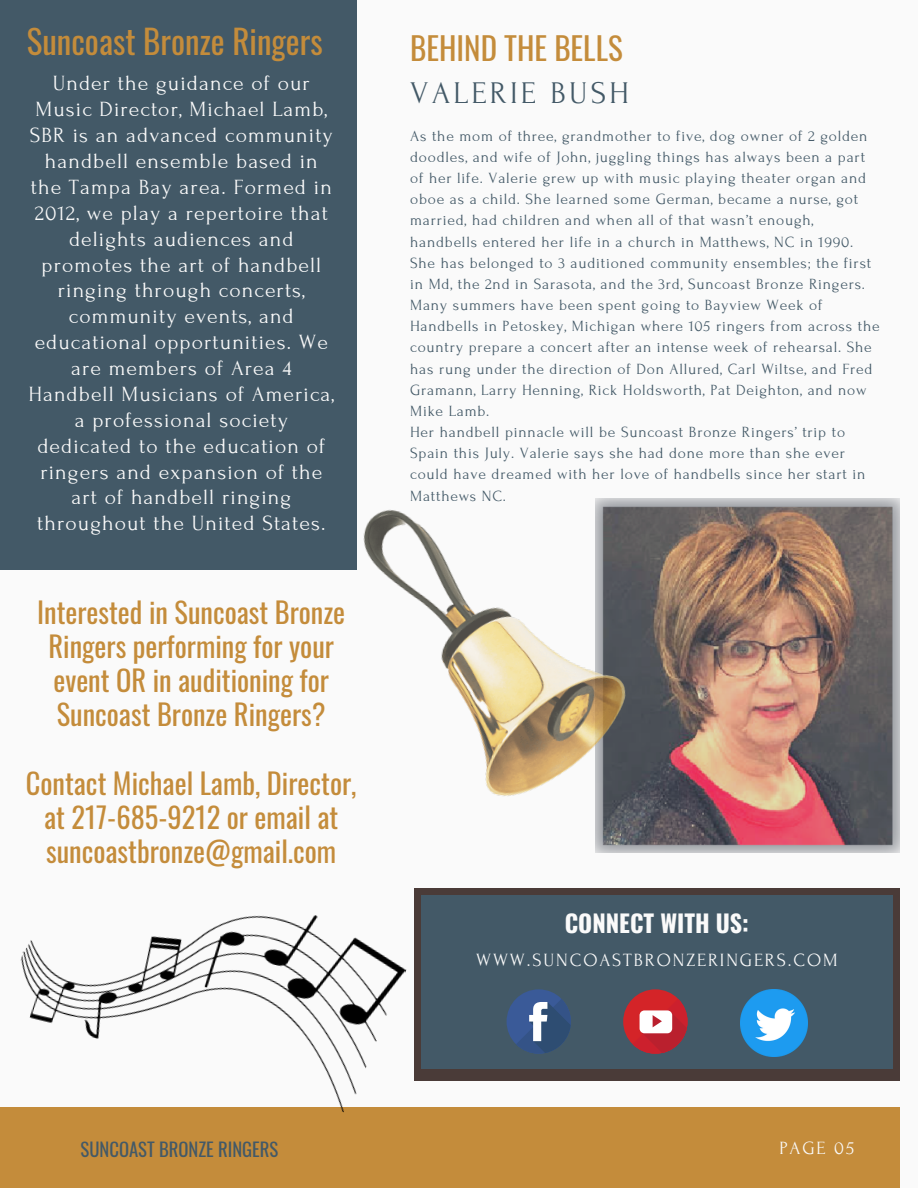
<style>
.page{position:relative;width:918px;height:1188px;background:#fafafa}
.page>*{position:absolute;margin:0;border:0;box-sizing:border-box;transform-origin:0 0}
.t1{font:33px "Oswald";color:#c48c3b}
.t2{font:31.5px "Forum";letter-spacing:.1em;color:#435967}
.t3{font:31.2px "Oswald";color:#c48c3b}
.t4{font:28.5px/34.2px "Oswald";color:#c48c3b;text-align:center}
.t5{font:700 24px "Oswald";color:#fafafa}
.t6{font:21.6px/25.8px "Forum";letter-spacing:.05em;color:#fafafa;text-align:center}
.t7{font:18.6px "Forum";letter-spacing:.1em;color:#fafafa}
.t8{font:18.6px "Oswald";color:#435967}
.t9{font:15.6px/21.1px "Forum";letter-spacing:.05em;color:#435967}
</style>
<div class="page">
<div style="left:0;top:0;width:357px;height:570px;background:#435967"></div>
<div style="left:0;top:1107px;width:900px;height:81px;background:#c48c3b"></div>
<img style="left:748px;top:498px;width:151px;height:355px">
<img style="left:363px;top:498px;width:385px;height:355px">
<div style="left:414px;top:888px;width:486px;height:192px;background:#4a3b38"></div>
<div style="left:421px;top:896px;width:472px;height:173px;background:#435967"></div>
<div style="left:623px;top:989px;width:65px;height:65px;background:#d42428;border-radius:50%"></div>
<svg style="left:633px;top:999px;width:55px;height:55px"></svg>
<div style="left:507px;top:989px;width:64px;height:65px;background:#3a5a98;border-radius:50%"></div>
<svg style="left:516px;top:999px;width:55px;height:55px"></svg>
<img style="left:740px;top:989px;width:68px;height:68px">
<img style="left:20px;top:850px;width:394px;height:263px">
<h1 class="t1" style="left:27px;top:16px;width:297px">Suncoast Bronze Ringers</h1>
<p class="t6" style="left:28px;top:71px;width:307px">Under the guidance of our<br>Music Director, Michael Lamb,<br>SBR is an advanced community handbell ensemble based in the Tampa Bay area. Formed in<br>2012, we play a repertoire that delights audiences and promotes the art of handbell ringing through concerts, community events, and educational opportunities. We are members of Area 4<br>Handbell Musicians of America, a professional society dedicated to the education of ringers and expansion of the art of handbell ringing throughout the United States.</p>
<h3 class="t4" style="left:37px;top:594px;width:310px">Interested in Suncoast Bronze<br>Ringers performing for your event OR in auditioning for<br>Suncoast Bronze Ringers?</h3>
<h3 class="t4" style="left:26px;top:765px;width:332px">Contact Michael Lamb, Director, at 217-685-9212 or email at suncoastbronze@gmail.com</h3>
<h3 class="t3" style="left:410px;top:24px;width:214px">BEHIND THE BELLS</h3>
<h2 class="t2" style="left:410px;top:76px;width:220px">VALERIE BUSH</h2>
<p class="t9" style="left:410px;top:125px;width:471px">As the mom of three, grandmother to five, dog owner of 2 golden doodles, and wife of John, juggling things has always been a part of her life. Valerie grew up with music playing theater organ and oboe as a child. She learned some German, became a nurse, got married, had children and when all of that wasn’t enough, handbells entered her life in a church in Matthews, NC in 1990.<br>She has belonged to 3 auditioned community ensembles; the first in Md, the 2nd in Sarasota, and the 3rd, Suncoast Bronze Ringers.<br>Many summers have been spent going to Bayview Week of Handbells in Petoskey, Michigan where 105 ringers from across the country prepare a concert after an intense week of rehearsal. She has rung under the direction of Don Allured, Carl Wiltse, and Fred Gramann, Larry Henning, Rick Holdsworth, Pat Deighton, and now Mike Lamb.<br>Her handbell pinnacle will be Suncoast Bronze Ringers’ trip to Spain this July. Valerie says she had done more than she ever could have dreamed with her love of handbells since her start in Matthews NC.</p>
<h3 class="t5" style="left:565px;top:905px;width:186px">CONNECT WITH US:</h3>
<p class="t7" style="left:476px;top:950px;width:363px">WWW.SUNCOASTBRONZERINGERS.COM</p>
<p class="t8" style="left:81px;top:1135px;width:199px">SUNCOAST BRONZE RINGERS</p>
<p class="t7" style="left:779px;top:1138px;width:76px">PAGE 05</p>
</div>
